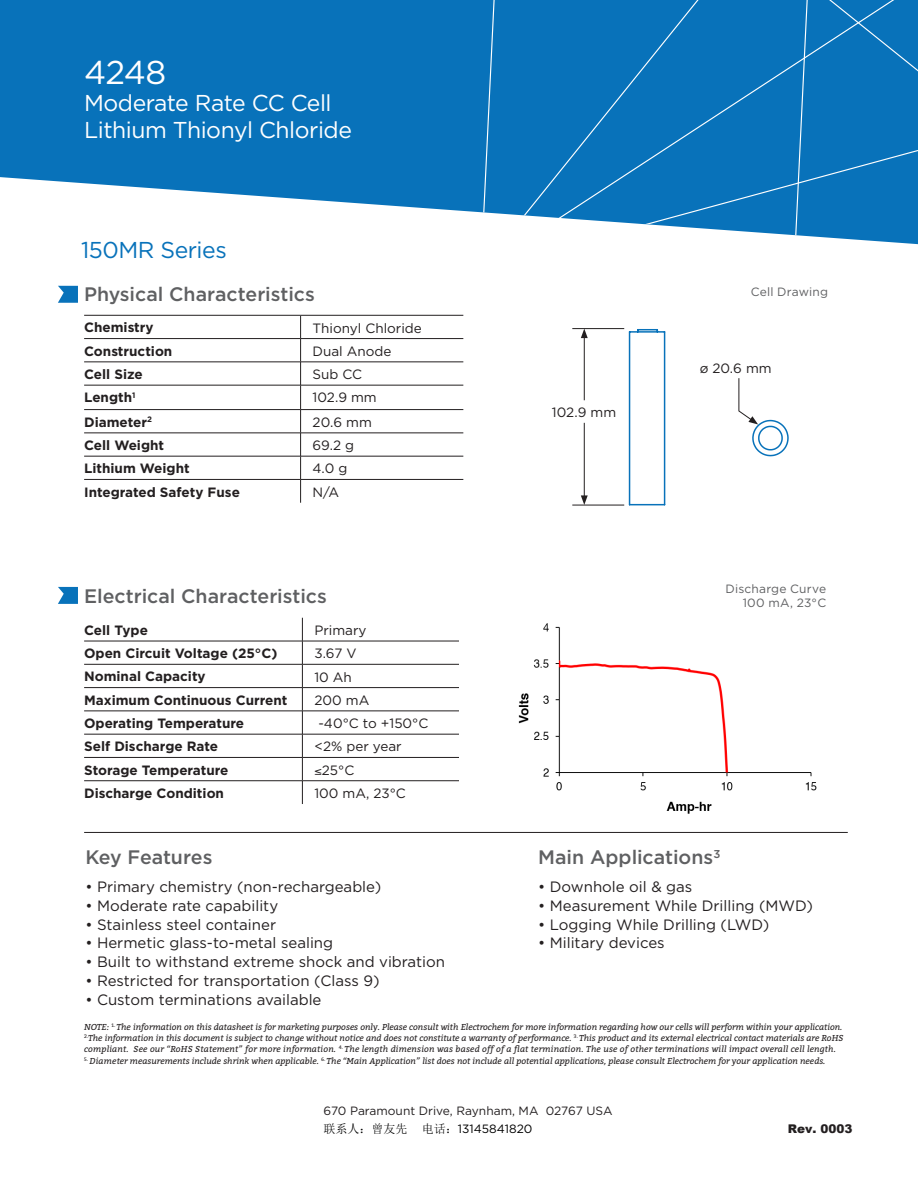
<style>
.page{position:relative;width:918px;height:1188px;background:#fff}
.page>*{position:absolute;margin:0;border:0;box-sizing:border-box;transform-origin:0 0}
.t1{font:33px "Gotham";color:#fff}
.t2{font:22.95px "Gotham";letter-spacing:-.02em;color:#fff}
.t3{font:22.95px "Gotham";letter-spacing:-.02em;color:#0872ba}
.t4{font:500 19.5px "Gotham";color:#5f6062}
.t5{font:15px "Gotham";color:#231f20}
.t6{font:700 13.5px "Gotham";color:#231f20}
.t7{font:13.5px "Gotham";color:#231f20}
.t8{font:12px "Gotham";color:#231f20}
.t9{font:12px "Gotham";letter-spacing:.02em;color:#5f6062}
.t10{font:12px "Gotham";color:#000}
.t11{font:900 12px "Arial";color:#231f20}
.t12{font:italic 8.7px/11.2px "Bitter";color:#231f20}
.s1{font-family:"Sim Sun"}
</style>
<div class="page">
<img style="left:518px;top:623px;width:299px;height:191px">
<svg style="left:0;top:0;width:476px;height:212px;fill:#0872ba"></svg>
<svg style="left:476px;top:0;width:442px;height:244px"></svg>
<svg style="left:790px;top:0;width:23px;height:244px"></svg>
<hr style="left:84px;top:641px;width:218px;height:1px;background:#231f20">
<hr style="left:302px;top:641px;width:157px;height:1px;background:#231f20">
<hr style="left:84px;top:664px;width:218px;height:1px;background:#231f20">
<hr style="left:302px;top:664px;width:157px;height:1px;background:#231f20">
<hr style="left:84px;top:687px;width:218px;height:1px;background:#231f20">
<hr style="left:302px;top:687px;width:157px;height:1px;background:#231f20">
<hr style="left:84px;top:711px;width:218px;height:1px;background:#231f20">
<hr style="left:302px;top:711px;width:157px;height:1px;background:#231f20">
<svg style="left:302px;top:618px;width:1px;height:186px"></svg>
<hr style="left:84px;top:734px;width:218px;height:1px;background:#231f20">
<hr style="left:302px;top:734px;width:157px;height:1px;background:#231f20">
<hr style="left:84px;top:757px;width:218px;height:1px;background:#231f20">
<hr style="left:302px;top:757px;width:157px;height:1px;background:#231f20">
<hr style="left:84px;top:780px;width:218px;height:1px;background:#231f20">
<hr style="left:302px;top:780px;width:157px;height:1px;background:#231f20">
<hr style="left:84px;top:385px;width:217px;height:1px;background:#231f20">
<hr style="left:301px;top:385px;width:162px;height:1px;background:#231f20">
<hr style="left:84px;top:456px;width:217px;height:1px;background:#231f20">
<hr style="left:301px;top:456px;width:162px;height:1px;background:#231f20">
<hr style="left:84px;top:315px;width:217px;height:1px;background:#231f20">
<hr style="left:301px;top:315px;width:162px;height:1px;background:#231f20">
<hr style="left:84px;top:338px;width:217px;height:1px;background:#231f20">
<hr style="left:301px;top:338px;width:162px;height:1px;background:#231f20">
<hr style="left:84px;top:409px;width:217px;height:1px;background:#231f20">
<hr style="left:301px;top:409px;width:162px;height:1px;background:#231f20">
<hr style="left:84px;top:433px;width:217px;height:1px;background:#231f20">
<hr style="left:301px;top:433px;width:162px;height:1px;background:#231f20">
<hr style="left:84px;top:479px;width:217px;height:1px;background:#231f20">
<hr style="left:301px;top:479px;width:162px;height:1px;background:#231f20">
<svg style="left:300px;top:315px;width:1px;height:188px"></svg>
<hr style="left:84px;top:362px;width:217px;height:1px;background:#231f20">
<hr style="left:301px;top:362px;width:162px;height:1px;background:#231f20">
<svg style="left:58px;top:286px;width:20px;height:17px"></svg>
<svg style="left:58px;top:587px;width:20px;height:17px"></svg>
<hr style="left:84px;top:832px;width:764px;height:1px;background:#231f20">
<hr style="left:572px;top:328px;width:52px;height:1px;background:#231f20">
<hr style="left:572px;top:505px;width:52px;height:1px;background:#231f20">
<hr style="left:584px;top:336px;width:1px;height:64px;background:#231f20">
<svg style="left:581px;top:329px;width:7px;height:9px"></svg>
<hr style="left:584px;top:423px;width:1px;height:75px;background:#231f20">
<svg style="left:581px;top:495px;width:7px;height:10px"></svg>
<svg style="left:637px;top:329px;width:21px;height:2px"></svg>
<hr style="left:664px;top:332px;width:1px;height:173px;background:#0872ba">
<hr style="left:630px;top:331px;width:35px;height:2px;background:#0872ba">
<hr style="left:629px;top:332px;width:1px;height:173px;background:#0872ba">
<hr style="left:630px;top:504px;width:35px;height:1px;background:#0872ba">
<svg style="left:738px;top:378px;width:51px;height:79px"></svg>
<p class="t1" style="left:84px;top:54px;width:84px">4248</p>
<p class="t2" style="left:84px;top:90px;width:249px">Moderate Rate CC Cell</p>
<p class="t2" style="left:84px;top:117px;width:269px">Lithium Thionyl Chloride</p>
<p class="t3" style="left:81px;top:238px;width:147px">150MR Series</p>
<p class="t4" style="left:84px;top:283px;width:232px">Physical Characteristics</p>
<p class="t6" style="left:84px;top:320px;width:71px">Chemistry</p>
<p class="t7" style="left:313px;top:320px;width:111px">Thionyl Chloride</p>
<p class="t6" style="left:84px;top:343px;width:90px">Construction</p>
<p class="t7" style="left:313px;top:344px;width:80px">Dual Anode</p>
<p class="t6" style="left:84px;top:366px;width:60px">Cell Size</p>
<p class="t7" style="left:313px;top:367px;width:51px">Sub CC</p>
<p class="t6" style="left:84px;top:390px;width:53px">Length<sup>1</sup></p>
<p class="t7" style="left:313px;top:390px;width:66px">102.9 mm</p>
<p class="t6" style="left:84px;top:414px;width:69px">Diameter<sup>2</sup></p>
<p class="t7" style="left:313px;top:415px;width:61px">20.6 mm</p>
<p class="t6" style="left:84px;top:437px;width:82px">Cell Weight</p>
<p class="t7" style="left:313px;top:438px;width:43px">69.2 g</p>
<p class="t6" style="left:84px;top:461px;width:107px">Lithium Weight</p>
<p class="t7" style="left:313px;top:461px;width:36px">4.0 g</p>
<p class="t6" style="left:84px;top:484px;width:157px">Integrated Safety Fuse</p>
<p class="t7" style="left:313px;top:484px;width:28px">N/A</p>
<p class="t4" style="left:84px;top:585px;width:244px">Electrical Characteristics</p>
<p class="t6" style="left:84px;top:622px;width:65px">Cell Type</p>
<p class="t7" style="left:314px;top:623px;width:54px">Primary</p>
<p class="t6" style="left:84px;top:646px;width:195px">Open Circuit Voltage (25°C)</p>
<p class="t7" style="left:314px;top:646px;width:44px">3.67 V</p>
<p class="t6" style="left:84px;top:669px;width:123px">Nominal Capacity</p>
<p class="t7" style="left:314px;top:669px;width:39px">10 Ah</p>
<p class="t6" style="left:84px;top:692px;width:205px">Maximum Continuous Current</p>
<p class="t7" style="left:314px;top:693px;width:56px">200 mA</p>
<p class="t6" style="left:84px;top:715px;width:162px">Operating Temperature</p>
<p class="t7" style="left:318px;top:716px;width:111px">-40°C to +150°C</p>
<p class="t6" style="left:84px;top:739px;width:136px">Self Discharge Rate</p>
<p class="t7" style="left:314px;top:739px;width:89px">&lt;2% per year</p>
<p class="t6" style="left:84px;top:762px;width:146px">Storage Temperature</p>
<p class="t7" style="left:314px;top:763px;width:41px">≤25°C</p>
<p class="t6" style="left:84px;top:785px;width:141px">Discharge Condition</p>
<p class="t7" style="left:314px;top:786px;width:93px">100 mA, 23°C</p>
<p class="t4" style="left:85px;top:846px;width:129px">Key Features</p>
<p class="t5" style="left:85px;top:879px;width:297px">• Primary chemistry (non-rechargeable)</p>
<p class="t5" style="left:85px;top:897px;width:194px">• Moderate rate capability</p>
<p class="t5" style="left:85px;top:916px;width:192px">• Stainless steel container</p>
<p class="t5" style="left:85px;top:935px;width:249px">• Hermetic glass-to-metal sealing</p>
<p class="t5" style="left:85px;top:954px;width:361px">• Built to withstand extreme shock and vibration</p>
<p class="t5" style="left:85px;top:972px;width:296px">• Restricted for transportation (Class 9)</p>
<p class="t5" style="left:85px;top:991px;width:238px">• Custom terminations available</p>
<p class="t9" style="left:751px;top:285px;width:79px">Cell Drawing</p>
<p class="t7" style="left:552px;top:404px;width:66px">102.9 mm</p>
<p class="t7" style="left:700px;top:361px;width:73px">ø 20.6 mm</p>
<p class="t9" style="left:726px;top:582px;width:102px">Discharge Curve</p>
<p class="t9" style="left:743px;top:597px;width:85px">100 mA, 23°C</p>
<p class="t4" style="left:538px;top:846px;width:184px">Main Applications<sup>3</sup></p>
<p class="t5" style="left:538px;top:879px;width:156px">• Downhole oil &amp; gas</p>
<p class="t5" style="left:538px;top:897px;width:276px">• Measurement While Drilling (MWD)</p>
<p class="t5" style="left:538px;top:916px;width:233px">• Logging While Drilling (LWD)</p>
<p class="t5" style="left:538px;top:935px;width:128px">• Military devices</p>
<p class="t12" style="left:84px;top:1021px;width:760px">NOTE: <sup>1.</sup> The information on this datasheet is for marketing purposes only. Please consult with Electrochem for more information regarding how our cells will perform within your application.</p>
<p class="t12" style="left:84px;top:1032px;width:761px"><sup>2.</sup> The information in this document is subject to change without notice and does not constitute a warranty of performance. <sup>3.</sup> This product and its external electrical contact materials are RoHS compliant. See our “RoHS Statement” for more information. <sup>4.</sup> The length dimension was based off of a flat termination. The use of other terminations will impact overall cell length.</p>
<p class="t12" style="left:84px;top:1055px;width:743px"><sup>5.</sup> Diameter measurements include shrink when applicable. <sup>6.</sup> The “Main Application” list does not include all potential applications, please consult Electrochem for your application needs.</p>
<p class="t8" style="left:324px;top:1104px;width:290px">670 Paramount Drive, Raynham, MA 02767 USA</p>
<p class="t10" style="left:324px;top:1122px;width:210px"><span class="s1">联系人：曾友先 电话：</span>13145841820</p>
<p class="t11" style="left:788px;top:1120px;width:66px">Rev. 0003</p>
</div>
